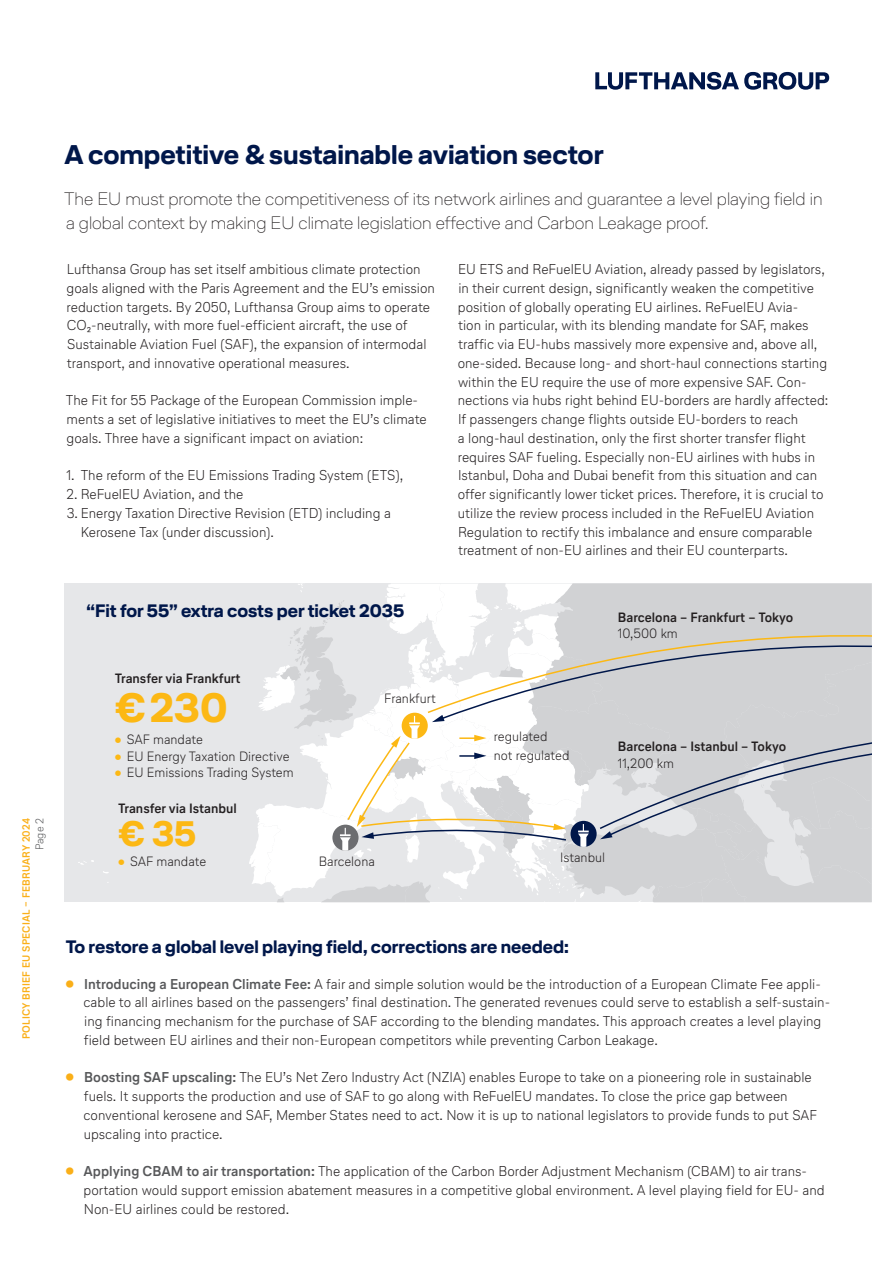
<style>
.page{position:relative;width:893px;height:1263px;background:#fff}
.page>*{position:absolute;margin:0;border:0;box-sizing:border-box;transform-origin:0 0}
.t1{font:700 40.95px "Lufthansa Head";color:#fcb814}
.t2{font:700 35.4px "Lufthansa Head";color:#fcb814}
.t3{font:700 27px "Lufthansa Head";color:#00174a}
.t4{font:100 18px/24px "Lufthansa Head";color:#231f20}
.t5{font:700 18px "Lufthansa Head";color:#00174a}
.t6{font:300 14.25px/18.8px "Lufthansa Text";color:#231f20}
.t7{font:300 13.5px/18.1px "Lufthansa Text";color:#231f20}
.t8{font:700 13.5px "Lufthansa Text";color:#231f20}
.t9{font:300 11.25px "Lufthansa Text";color:#57585a}
.t10{font:700 10.5px "Lufthansa Text";letter-spacing:.02em;color:#faaf18}
.s1{font-size:10.8px;color:#fcb814}
.s2{font-weight:700;color:#faaf18}
.s3{font-weight:700;color:#57585a}
</style>
<div class="page">
<svg style="left:595px;top:72px;width:234px;height:18px"></svg>
<div style="left:64px;top:583px;width:808px;height:319px;background:#e6e7e9"></div>
<svg style="left:78px;top:860px;width:16px;height:5px"></svg>
<svg style="left:249px;top:583px;width:623px;height:319px"></svg>
<p class="t10" style="left:19px;top:1039px;width:223px;rotate:-90deg">POLICY BRIEF EU SPECIAL – FEBRUARY 2024</p>
<p class="t9" style="left:32px;top:850px;width:34px;rotate:-90deg">Page 2</p>
<h3 class="t3" style="left:65px;top:135px;width:541px">A competitive &amp; sustainable aviation sector</h3>
<p class="t4" style="left:64px;top:186px;width:760px">The EU must promote the competitiveness of its network airlines and guarantee a level playing field in a global context by making EU climate legislation effective and Carbon Leakage proof.</p>
<p class="t6" style="left:67px;top:259px;width:370px">Lufthansa Group has set itself ambitious climate protection goals aligned with the Paris Agreement and the EU’s emission reduction targets. By 2050, Lufthansa Group aims to operate CO₂-neutrally, with more fuel-efficient aircraft, the use of Sustainable Aviation Fuel (SAF), the expansion of intermodal transport, and innovative operational measures.</p>
<p class="t6" style="left:66px;top:391px;width:363px">The Fit for 55 Package of the European Commission imple&shy;ments a set of legislative initiatives to meet the EU’s climate goals. Three have a significant impact on aviation:</p>
<p class="t6" style="left:66px;top:466px;width:338px">1. The reform of the EU Emissions Trading System (ETS),</p>
<p class="t6" style="left:67px;top:484px;width:178px">2. ReFuelEU Aviation, and the</p>
<p class="t6" style="left:81px;top:503px;width:312px;text-indent:-14px">3. Energy Taxation Directive Revision (ETD) including a<br>Kerosene Tax (under discussion).</p>
<p class="t6" style="left:458px;top:259px;width:372px">EU ETS and ReFuelEU Aviation, already passed by legislators, in their current design, significantly weaken the competitive position of globally operating EU airlines. ReFuelEU Avia-<br>tion in particular, with its blending mandate for SAF, makes traffic via EU-hubs massively more expensive and, above all, one-sided. Because long- and short-haul connections starting within the EU require the use of more expensive SAF. Con&shy;nections via hubs right behind EU-borders are hardly affected:<br>If passengers change flights outside EU-borders to reach<br>a long-haul destination, only the first shorter transfer flight requires SAF fueling. Especially non-EU airlines with hubs in Istanbul, Doha and Dubai benefit from this situation and can offer significantly lower ticket prices. Therefore, it is crucial to utilize the review process included in the ReFuelEU Aviation Regulation to rectify this imbalance and ensure comparable treatment of non-EU airlines and their EU counterparts.</p>
<p class="t5" style="left:86px;top:598px;width:319px">“Fit for 55” extra costs per ticket 2035</p>
<p class="t8" style="left:115px;top:669px;width:127px">Transfer via Frankfurt</p>
<h1 class="t1" style="left:115px;top:679px;width:114px">€230</h1>
<p class="t7" style="left:115px;top:730px;width:90px"><span class="s1">●</span> SAF mandate</p>
<p class="t7" style="left:115px;top:746px;width:176px"><span class="s1">●</span> EU Energy Taxation Directive</p>
<p class="t7" style="left:115px;top:763px;width:180px"><span class="s1">●</span> EU Emissions Trading System</p>
<p class="t8" style="left:118px;top:799px;width:120px">Transfer via Istanbul</p>
<h2 class="t2" style="left:118px;top:808px;width:80px">€35</h2>
<p class="t7" style="left:384px;top:689px;width:53px">Frankfurt</p>
<p class="t8" style="left:618px;top:608px;width:177px">Barcelona – Frankfurt – Tokyo</p>
<p class="t7" style="left:618px;top:624px;width:61px">10,500 km</p>
<p class="t7" style="left:494px;top:727px;width:77px">regulated not regulated</p>
<p class="t8" style="left:618px;top:737px;width:170px">Barcelona – Istanbul – Tokyo</p>
<p class="t7" style="left:618px;top:753px;width:58px">11,200 km</p>
<p class="t7" style="left:118px;top:851px;width:90px"><span class="s1">●</span> SAF mandate</p>
<p class="t7" style="left:319px;top:851px;width:58px">Barcelona</p>
<p class="t7" style="left:560px;top:847px;width:46px">Istanbul</p>
<p class="t5" style="left:66px;top:934px;width:504px">To restore a global level playing field, corrections are needed:</p>
<p class="t6" style="left:84px;top:974px;width:748px;text-indent:-18px"><span class="s2">●</span> <span class="s3">Introducing a European Climate Fee:</span> A fair and simple solution would be the introduction of a European Climate Fee appli&shy;cable to all airlines based on the passengers’ final destination. The generated revenues could serve to establish a self-sustain&shy;ing financing mechanism for the purchase of SAF according to the blending mandates. This approach creates a level playing field between EU airlines and their non-European competitors while preventing Carbon Leakage.</p>
<p class="t6" style="left:84px;top:1067px;width:735px;text-indent:-18px"><span class="s2">●</span> <span class="s3">Boosting SAF upscaling:</span> The EU’s Net Zero Industry Act (NZIA) enables Europe to take on a pioneering role in sustainable fuels. It supports the production and use of SAF to go along with ReFuelEU mandates. To close the price gap between conventional kerosene and SAF, Member States need to act. Now it is up to national legislators to provide funds to put SAF upscaling into practice.</p>
<p class="t6" style="left:84px;top:1161px;width:743px;text-indent:-18px"><span class="s2">●</span> <span class="s3">Applying CBAM to air transportation:</span> The application of the Carbon Border Adjustment Mechanism (CBAM) to air trans&shy;portation would support emission abatement measures in a competitive global environment. A level playing field for EU- and<br>Non-EU airlines could be restored.</p>
</div>
